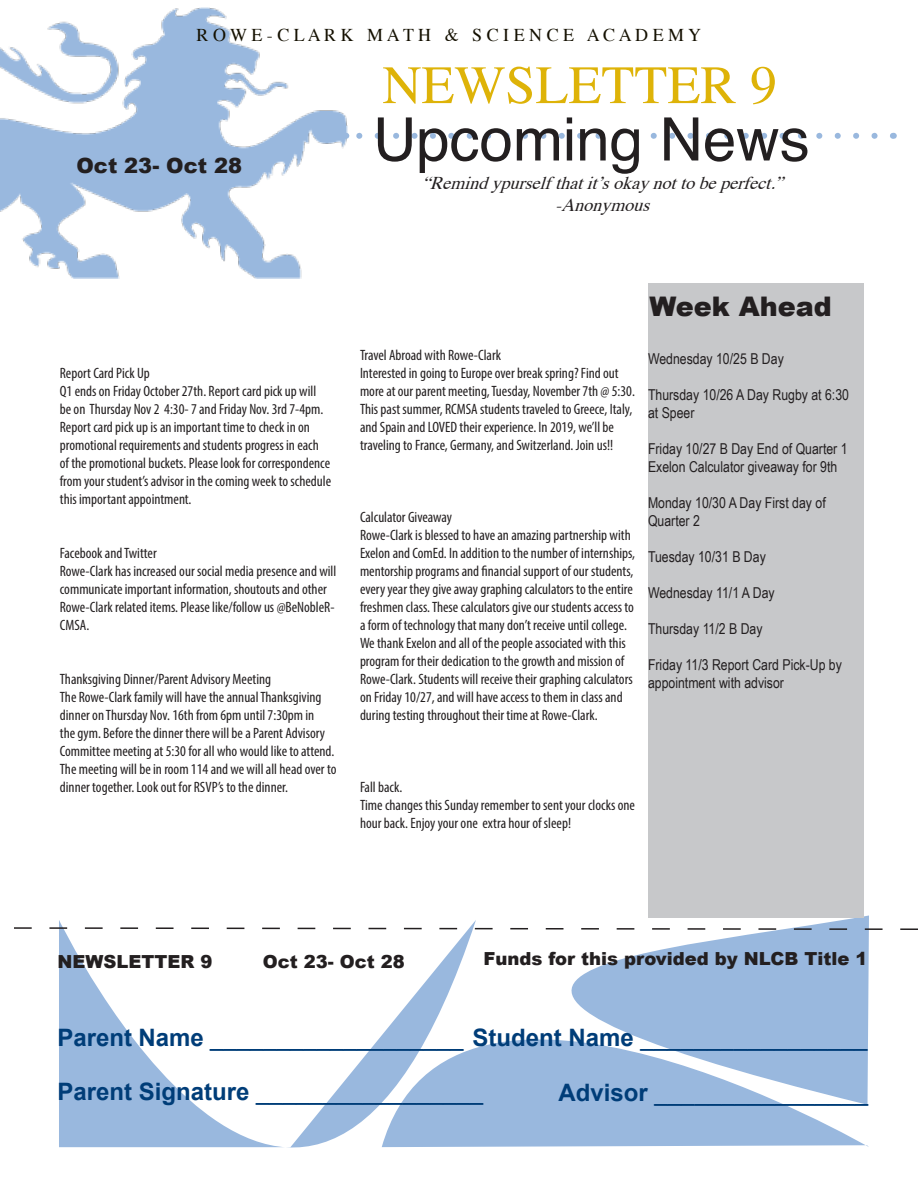
<style>
.page{position:relative;width:918px;height:1188px;background:#fff}
.page>*{position:absolute;margin:0;border:0;box-sizing:border-box;transform-origin:0 0}
.t1{font:60px "Helvetica";color:#231f20}
.t2{font:54px "Times";color:#deb308}
.t3{font:900 27px "Arial";color:#231f20}
.t4{font:24px "Arial";color:#003d78}
.t5{font:900 21px "Arial";color:#231f20}
.t6{font:900 18px "Arial";color:#231f20}
.t7{font:italic 18px "Times";color:#231f20}
.t8{font:18px "Times";color:#141000}
.t9{font:condensed 15px/18px "Myriad Pro";color:#231f20}
.t10{font:15px/18px "Arial Narrow";color:#231f20}
.s1{font-weight:700}
</style>
<div class="page">
<svg style="left:476px;top:1105px;width:393px;height:42px;background:#a5c0e2"></svg>
<svg style="left:476px;top:915px;width:393px;height:190px;fill:#99b8de"></svg>
<svg style="left:59px;top:920px;width:417px;height:228px"></svg>
<svg style="left:14px;top:927px;width:904px;height:4px"></svg>
<img style="left:0;top:8px;width:348px;height:271px">
<svg style="left:356px;top:133px;width:519px;height:6px"></svg>
<div style="left:648px;top:284px;width:216px;height:634px;background:#c7c8ca"></div>
<p class="t8" style="left:197px;top:18px;width:506px">R O W E - C L A R K M A T H &amp; S C I E N C E A C A D E M Y</p>
<p class="t5" style="left:77px;top:151px;width:167px">Oct 23- Oct 28</p>
<p class="t2" style="left:383px;top:34px;width:396px">NEWSLETTER 9</p>
<p class="t1" style="left:373px;top:93px;width:438px">Upcoming News</p>
<p class="t7" style="left:422px;top:166px;width:371px">“Remindypurselfthatit’sokaynottobeperfect.”</p>
<p class="t7" style="left:555px;top:188px;width:105px">-Anonymous</p>
<p class="t9" style="left:60px;top:364px;width:92px">Report Card Pick Up</p>
<p class="t9" style="left:60px;top:382px;width:273px">Q1 ends on Friday October 27th. Report card pick up will be on Thursday Nov 2 4:30- 7 and Friday Nov. 3rd 7-4pm.<br>Report card pick up is an important time to check in on promotional requirements and students progress in each of the promotional buckets. Please look for correspondence from your student’s advisor in the coming week to schedule this important appointment.</p>
<p class="t9" style="left:60px;top:544px;width:98px">Facebook and Twitter</p>
<p class="t9" style="left:60px;top:562px;width:278px">Rowe-Clark has increased our social media presence and will communicate important information, shoutouts and other Rowe-Clark related items. Please like/follow us @BeNobleR-CMSA.</p>
<p class="t9" style="left:60px;top:670px;width:213px">Thanksgiving Dinner/Parent Advisory Meeting</p>
<p class="t9" style="left:60px;top:688px;width:278px">The Rowe-Clark family will have the annual Thanksgiving dinner on Thursday Nov. 16th from 6pm until 7:30pm in<br>the gym. Before the dinner there will be a Parent Advisory Committee meeting at 5:30 for all who would like to attend.<br>The meeting will be in room 114 and we will all head over to dinner together. Look out for RSVP’s to the dinner.</p>
<p class="t9" style="left:360px;top:346px;width:143px">Travel Abroad with Rowe-Clark</p>
<p class="t9" style="left:360px;top:364px;width:277px">Interested in going to Europe over break spring? Find out more at our parent meeting, Tuesday, November 7th @ 5:30.<br>This past summer, RCMSA students traveled to Greece, Italy, and Spain and LOVED their experience. In 2019, we’ll be traveling to France, Germany, and Switzerland. Join us!!</p>
<p class="t9" style="left:360px;top:508px;width:94px">Calculator Giveaway</p>
<p class="t9" style="left:360px;top:526px;width:277px">Rowe-Clark is blessed to have an amazing partnership with Exelon and ComEd. In addition to the number of internships, mentorship programs and financial support of our students, every year they give away graphing calculators to the entire freshmen class. These calculators give our students access to a form of technology that many don’t receive until college.<br>We thank Exelon and all of the people associated with this program for their dedication to the growth and mission of Rowe-Clark. Students will receive their graphing calculators on Friday 10/27, and will have access to them in class and during testing throughout their time at Rowe-Clark.</p>
<p class="t3" style="left:650px;top:287px;width:184px">Week Ahead</p>
<p class="t10" style="left:648px;top:349px;width:137px">Wednesday 10/25 B Day</p>
<p class="t10" style="left:648px;top:385px;width:203px">Thursday 10/26 A Day Rugby at 6:30 at Speer</p>
<p class="t10" style="left:648px;top:439px;width:201px">Friday 10/27 B Day End of Quarter 1<br>Exelon Calculator giveaway for 9th</p>
<p class="t10" style="left:648px;top:493px;width:179px">Monday 10/30 A Day First day of<br>Quarter 2</p>
<p class="t10" style="left:648px;top:547px;width:119px">Tuesday 10/31 B Day</p>
<p class="t10" style="left:648px;top:583px;width:128px">Wednesday 11/1 A Day</p>
<p class="t10" style="left:648px;top:619px;width:116px">Thursday 11/2 B Day</p>
<p class="t10" style="left:648px;top:655px;width:195px">Friday 11/3 Report Card Pick-Up by appointment with advisor</p>
<p class="t9" style="left:360px;top:778px;width:44px">Fall back.</p>
<p class="t9" style="left:360px;top:796px;width:276px">Time changes this Sunday remember to sent your clocks one hour back. Enjoy your one extra hour of sleep!</p>
<p class="t6" style="left:57px;top:948px;width:156px">NEWSLETTER 9</p>
<p class="t6" style="left:263px;top:948px;width:143px">Oct 23- Oct 28</p>
<p class="t6" style="left:483px;top:946px;width:386px">Funds for this provided by NLCB Title 1</p>
<p class="t4" style="left:57px;top:1022px;width:811px"><span class="s1">Parent Name</span> ___________________ <span class="s1">Student Name</span> _________________</p>
<p class="t4" style="left:57px;top:1076px;width:427px"><span class="s1">Parent Signature</span> _________________</p>
<p class="t4" style="left:559px;top:1077px;width:311px"><span class="s1">Advisor</span> ________________</p>
</div>
